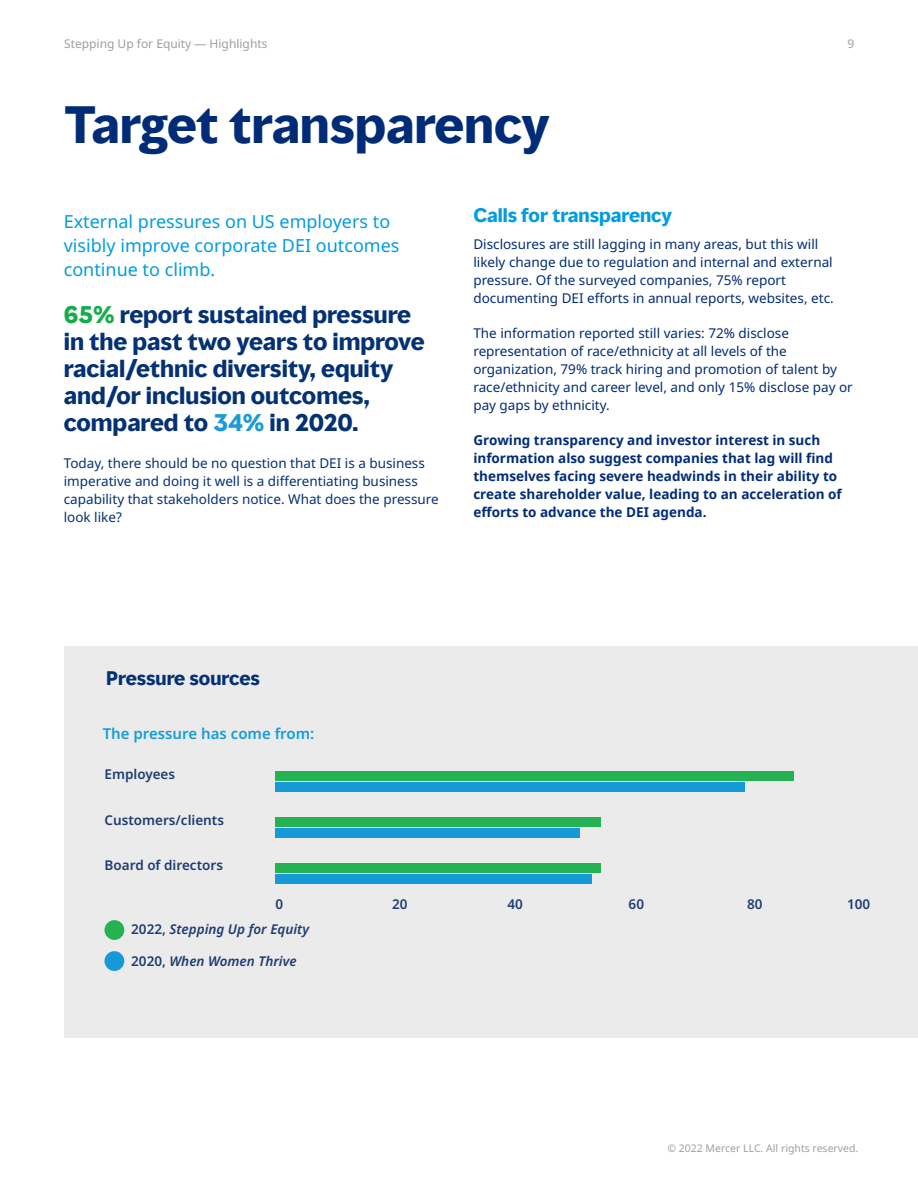
<style>
.page{position:relative;width:918px;height:1188px;background:#fff}
.page>*{position:absolute;margin:0;border:0;box-sizing:border-box;transform-origin:0 0}
.t1{font:700 48px "MMC Display";color:#002c77}
.Body_copy{font:700 22.5px/27px "MMC Display";color:#043174}
.Body_copy-2{font:18px/24px "Noto Sans";color:#009de0}
.Body_copy-3{font:700 18px "MMC Display";color:#009de0}
.t2{font:700 18px "MMC Display";color:#043174}
.t3{font:600 15px "Noto Sans";color:#149cd8}
.Body_copy-4{font:13.5px/18px "Noto Sans";color:#002c77}
.Body_copy-5{font:700 13.5px/18px "Noto Sans";color:#002c77}
.Body_copy-6{font:13.5px/18px "Noto Sans";color:#043174}
.t4{font:600 13.5px "Noto Sans";color:#1e3c71}
.t5{font:italic 600 13.5px "Noto Sans";color:#1e3c71}
.t6{font:12px "Noto Sans";color:#9d9fa2}
.t7{font:10.5px "Noto Sans";color:#9d9fa2}
.s1{color:#15ac4b}
.s2{color:#1b9ad7}
.s3{font-style:normal}
</style>
<div class="page">
<div style="left:64px;top:646px;width:854px;height:391px;background:#ebebeb"></div>
<hr style="left:0;top:645px;width:1px;height:395px;background:#ebebeb">
<div style="left:275px;top:783px;width:470px;height:9px;background:#169ad7"></div>
<div style="left:275px;top:772px;width:519px;height:9px;background:#24b253"></div>
<div style="left:275px;top:829px;width:305px;height:9px;background:#169ad7"></div>
<div style="left:275px;top:817px;width:325px;height:10px;background:#24b253"></div>
<div style="left:275px;top:874px;width:317px;height:9px;background:#169ad7"></div>
<div style="left:275px;top:863px;width:325px;height:9px;background:#24b253"></div>
<div style="left:105px;top:920px;width:19px;height:20px;background:#24b253;border-radius:50%"></div>
<div style="left:105px;top:951px;width:19px;height:20px;background:#169ad7;border-radius:50%"></div>
<p class="t6" style="left:64px;top:35px;width:205px">Stepping Up for Equity — Highlights</p>
<p class="t6" style="left:847px;top:35px;width:8px">9</p>
<h1 class="t1" style="left:64px;top:93px;width:487px">Target transparency</h1>
<p class="Body_copy-2" style="left:64px;top:210px;width:337px">External pressures on US employers to visibly improve corporate DEI outcomes continue to climb.</p>
<p class="Body_copy" style="left:64px;top:302px;width:363px"><span class="s1">65%</span> report sustained pressure in the past two years to improve racial/ethnic diversity, equity and/or inclusion outcomes, compared to <span class="s2">34%</span> in 2020.</p>
<p class="Body_copy-6" style="left:64px;top:454px;width:377px">Today, there should be no question that DEI is a business imperative and doing it well is a differentiating business capability that stakeholders notice. What does the pressure look like?</p>
<p class="Body_copy-3" style="left:473px;top:204px;width:200px">Calls for transparency</p>
<p class="Body_copy-4" style="left:473px;top:235px;width:362px">Disclosures are still lagging in many areas, but this will likely change due to regulation and internal and external pressure. Of the surveyed companies, 75% report documenting DEI efforts in annual reports, websites, etc.</p>
<p class="Body_copy-4" style="left:473px;top:324px;width:381px">The information reported still varies: 72% disclose representation of race/ethnicity at all levels of the organization, 79% track hiring and promotion of talent by race/ethnicity and career level, and only 15% disclose pay or pay gaps by ethnicity.</p>
<p class="Body_copy-5" style="left:473px;top:431px;width:370px">Growing transparency and investor interest in such information also suggest companies that lag will find themselves facing severe headwinds in their ability to create shareholder value, leading to an acceleration of efforts to advance the DEI agenda.</p>
<p class="t2" style="left:106px;top:667px;width:155px">Pressure sources</p>
<p class="t3" style="left:103px;top:723px;width:213px">The pressure has come from:</p>
<p class="t4" style="left:105px;top:764px;width:72px">Employees</p>
<p class="t4" style="left:105px;top:810px;width:121px">Customers/clients</p>
<p class="t4" style="left:105px;top:856px;width:120px">Board of directors</p>
<p class="t4" style="left:275px;top:895px;width:9px">0</p>
<p class="t4" style="left:392px;top:895px;width:17px">20</p>
<p class="t4" style="left:507px;top:895px;width:17px">40</p>
<p class="t4" style="left:629px;top:895px;width:17px">60</p>
<p class="t4" style="left:747px;top:895px;width:17px">80</p>
<p class="t4" style="left:847px;top:895px;width:25px">100</p>
<p class="t5" style="left:131px;top:920px;width:179px"><span class="s3">2022,</span> Stepping Up for Equity</p>
<p class="t5" style="left:131px;top:951px;width:167px"><span class="s3">2020,</span> When Women Thrive</p>
<p class="t7" style="left:667px;top:1141px;width:193px">© 2022 Mercer LLC. All rights reserved.</p>
</div>
